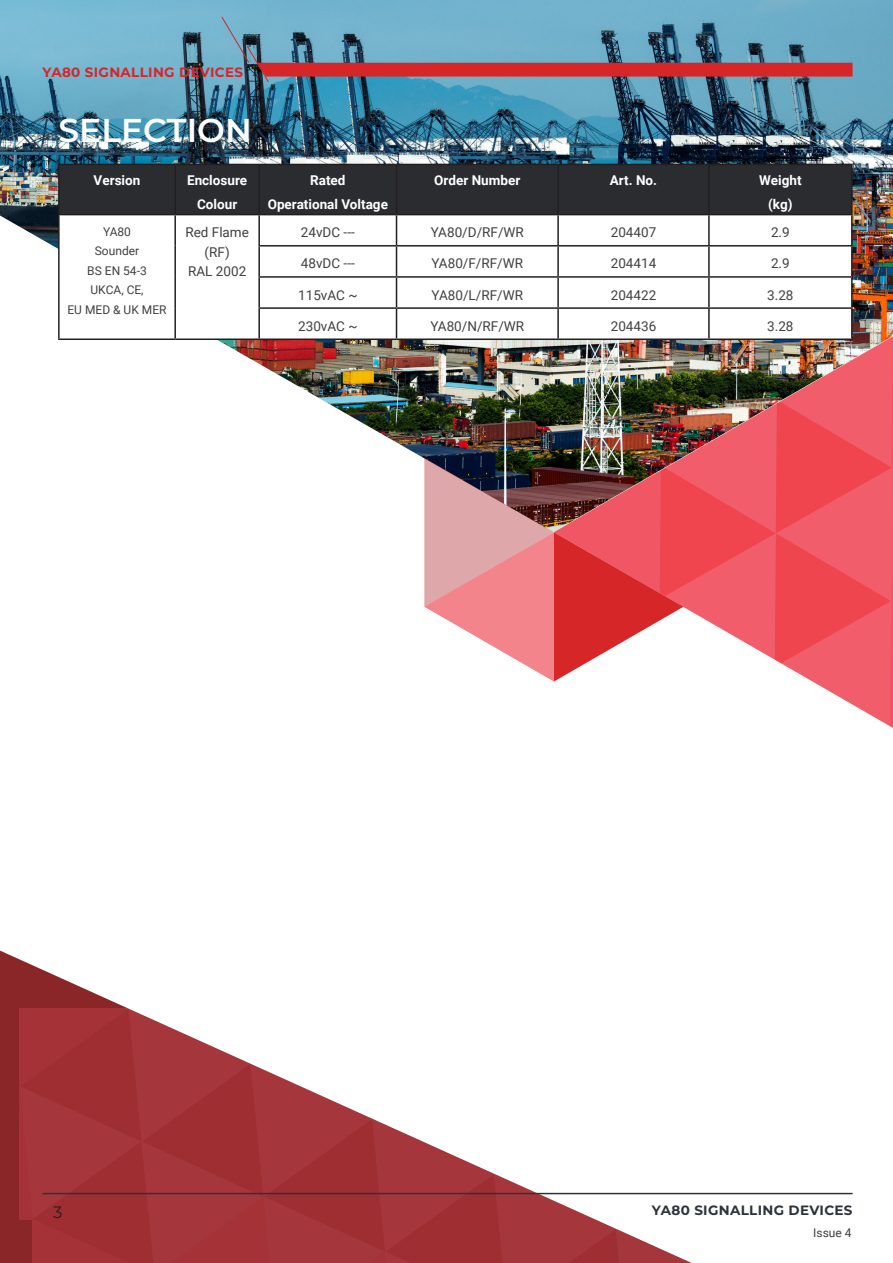
<style>
.page{position:relative;width:893px;height:1263px;background:#fff}
.page>*{position:absolute;margin:0;border:0;box-sizing:border-box;transform-origin:0 0}
.t1{font:600 33px "Montserrat";color:#fff}
.t2{font:16.5px "Montserrat";color:#231f20}
.t3{font:13.5px "Roboto";color:#414042}
.t4{font:700 13.5px "Roboto";color:#fff}
.t5{font:700 13.5px "Montserrat";letter-spacing:.025em;color:#d7252a}
.t6{font:700 13.5px "Montserrat";letter-spacing:.025em;color:#2d323b}
.t7{font:12px "Roboto";color:#414042}
.t8{font:12px "Roboto";color:#3e3e3f}
</style>
<div class="page">
<img style="left:0;top:0;width:893px;height:458px">
<img style="left:424px;top:336px;width:469px;height:392px">
<svg style="left:0;top:950px;width:129px;height:313px;fill:#8a2528"></svg>
<svg style="left:20px;top:1009px;width:717px;height:254px"></svg>
<div style="left:60px;top:165px;width:791px;height:49px;background:#2a2c2f"></div>
<svg style="left:60px;top:215px;width:791px;height:123px"></svg>
<hr style="left:174px;top:165px;width:2px;height:49px;background:#231f20">
<hr style="left:258px;top:165px;width:2px;height:49px;background:#231f20">
<hr style="left:396px;top:165px;width:1px;height:49px;background:#231f20">
<hr style="left:557px;top:165px;width:2px;height:49px;background:#231f20">
<hr style="left:708px;top:165px;width:2px;height:49px;background:#231f20">
<hr style="left:58px;top:215px;width:2px;height:31px;background:#231f20">
<hr style="left:174px;top:215px;width:2px;height:31px;background:#231f20">
<hr style="left:258px;top:215px;width:2px;height:30px;background:#231f20">
<hr style="left:396px;top:215px;width:1px;height:30px;background:#231f20">
<hr style="left:557px;top:215px;width:2px;height:30px;background:#231f20">
<hr style="left:708px;top:215px;width:2px;height:30px;background:#231f20">
<hr style="left:851px;top:215px;width:2px;height:30px;background:#231f20">
<hr style="left:58px;top:246px;width:2px;height:31px;background:#231f20">
<hr style="left:174px;top:246px;width:2px;height:31px;background:#231f20">
<hr style="left:258px;top:245px;width:138px;height:1px;background:#231f20">
<hr style="left:258px;top:246px;width:2px;height:30px;background:#231f20">
<hr style="left:396px;top:245px;width:162px;height:1px;background:#231f20">
<hr style="left:396px;top:246px;width:1px;height:30px;background:#231f20">
<hr style="left:558px;top:245px;width:151px;height:1px;background:#231f20">
<hr style="left:557px;top:246px;width:2px;height:30px;background:#231f20">
<hr style="left:709px;top:245px;width:144px;height:1px;background:#231f20">
<hr style="left:708px;top:246px;width:2px;height:30px;background:#231f20">
<hr style="left:851px;top:246px;width:2px;height:30px;background:#231f20">
<hr style="left:58px;top:277px;width:2px;height:31px;background:#231f20">
<hr style="left:174px;top:277px;width:2px;height:31px;background:#231f20">
<hr style="left:258px;top:276px;width:138px;height:2px;background:#231f20">
<hr style="left:258px;top:278px;width:2px;height:29px;background:#231f20">
<hr style="left:396px;top:276px;width:162px;height:2px;background:#231f20">
<hr style="left:558px;top:276px;width:151px;height:2px;background:#231f20">
<hr style="left:557px;top:278px;width:2px;height:29px;background:#231f20">
<hr style="left:709px;top:276px;width:144px;height:2px;background:#231f20">
<hr style="left:708px;top:278px;width:2px;height:29px;background:#231f20">
<hr style="left:851px;top:278px;width:2px;height:29px;background:#231f20">
<hr style="left:58px;top:308px;width:2px;height:30px;background:#231f20">
<hr style="left:174px;top:308px;width:2px;height:30px;background:#231f20">
<hr style="left:258px;top:307px;width:138px;height:2px;background:#231f20">
<hr style="left:258px;top:309px;width:2px;height:29px;background:#231f20">
<hr style="left:396px;top:307px;width:162px;height:2px;background:#231f20">
<svg style="left:396px;top:278px;width:1px;height:60px"></svg>
<hr style="left:558px;top:307px;width:151px;height:2px;background:#231f20">
<hr style="left:557px;top:309px;width:2px;height:29px;background:#231f20">
<hr style="left:709px;top:307px;width:144px;height:2px;background:#231f20">
<hr style="left:708px;top:309px;width:2px;height:29px;background:#231f20">
<hr style="left:851px;top:309px;width:2px;height:29px;background:#231f20">
<hr style="left:58px;top:338px;width:117px;height:2px;background:#231f20">
<hr style="left:175px;top:338px;width:84px;height:2px;background:#231f20">
<hr style="left:259px;top:338px;width:137px;height:2px;background:#231f20">
<hr style="left:396px;top:338px;width:162px;height:2px;background:#231f20">
<hr style="left:558px;top:338px;width:151px;height:2px;background:#231f20">
<hr style="left:709px;top:338px;width:144px;height:2px;background:#231f20">
<hr style="left:58px;top:164px;width:117px;height:1px;background:#231f20">
<hr style="left:58px;top:165px;width:2px;height:49px;background:#231f20">
<hr style="left:175px;top:164px;width:84px;height:1px;background:#231f20">
<hr style="left:259px;top:164px;width:137px;height:1px;background:#231f20">
<hr style="left:396px;top:164px;width:162px;height:1px;background:#231f20">
<hr style="left:558px;top:164px;width:151px;height:1px;background:#231f20">
<hr style="left:709px;top:164px;width:144px;height:1px;background:#231f20">
<hr style="left:851px;top:165px;width:2px;height:49px;background:#231f20">
<hr style="left:58px;top:214px;width:117px;height:1px;background:#231f20">
<hr style="left:175px;top:214px;width:84px;height:1px;background:#231f20">
<hr style="left:259px;top:214px;width:137px;height:1px;background:#231f20">
<hr style="left:396px;top:214px;width:162px;height:1px;background:#231f20">
<hr style="left:558px;top:214px;width:151px;height:1px;background:#231f20">
<hr style="left:709px;top:214px;width:144px;height:1px;background:#231f20">
<hr style="left:43px;top:1193px;width:810px;height:1px;background:#2d323b">
<svg style="left:221px;top:16px;width:632px;height:67px;background:#7a889d"></svg>
<p class="t5" style="left:43px;top:63px;width:202px">YA80 SIGNALLING DEVICES</p>
<p class="t1" style="left:59px;top:107px;width:195px">SELECTION</p>
<p class="t4" style="left:94px;top:170px;width:48px">Version</p>
<p class="t4" style="left:187px;top:170px;width:62px">Enclosure</p>
<p class="t4" style="left:197px;top:194px;width:42px">Colour</p>
<p class="t7" style="left:103px;top:223px;width:29px">YA80</p>
<p class="t7" style="left:95px;top:243px;width:46px">Sounder</p>
<p class="t7" style="left:87px;top:262px;width:61px">BS EN 54-3</p>
<p class="t7" style="left:90px;top:282px;width:55px">UKCA, CE,</p>
<p class="t7" style="left:67px;top:301px;width:101px">EU MED &amp; UK MER</p>
<p class="t3" style="left:185px;top:223px;width:65px">Red Flame</p>
<p class="t3" style="left:205px;top:242px;width:27px">(RF)</p>
<p class="t3" style="left:188px;top:262px;width:60px">RAL 2002</p>
<p class="t4" style="left:310px;top:170px;width:37px">Rated</p>
<p class="t4" style="left:268px;top:194px;width:122px">Operational Voltage</p>
<p class="t4" style="left:434px;top:170px;width:88px">Order Number</p>
<p class="t4" style="left:610px;top:170px;width:49px">Art. No.</p>
<p class="t4" style="left:759px;top:170px;width:44px">Weight</p>
<p class="t4" style="left:768px;top:194px;width:26px">(kg)</p>
<p class="t3" style="left:301px;top:223px;width:55px">24vDC ---</p>
<p class="t3" style="left:431px;top:223px;width:95px">YA80/D/RF/WR</p>
<p class="t3" style="left:611px;top:223px;width:47px">204407</p>
<p class="t3" style="left:771px;top:223px;width:20px">2.9</p>
<p class="t3" style="left:301px;top:254px;width:55px">48vDC ---</p>
<p class="t3" style="left:431px;top:254px;width:93px">YA80/F/RF/WR</p>
<p class="t3" style="left:611px;top:254px;width:47px">204414</p>
<p class="t3" style="left:771px;top:254px;width:20px">2.9</p>
<p class="t3" style="left:298px;top:285px;width:61px">115vAC ~</p>
<p class="t3" style="left:432px;top:285px;width:93px">YA80/L/RF/WR</p>
<p class="t3" style="left:611px;top:285px;width:47px">204422</p>
<p class="t3" style="left:767px;top:285px;width:28px">3.28</p>
<p class="t3" style="left:298px;top:316px;width:61px">230vAC ~</p>
<p class="t3" style="left:430px;top:316px;width:95px">YA80/N/RF/WR</p>
<p class="t3" style="left:611px;top:316px;width:47px">204436</p>
<p class="t3" style="left:767px;top:316px;width:28px">3.28</p>
<p class="t2" style="left:53px;top:1201px;width:11px">3</p>
<p class="t6" style="left:652px;top:1200px;width:202px">YA80 SIGNALLING DEVICES</p>
<p class="t8" style="left:813px;top:1224px;width:40px">Issue 4</p>
</div>
